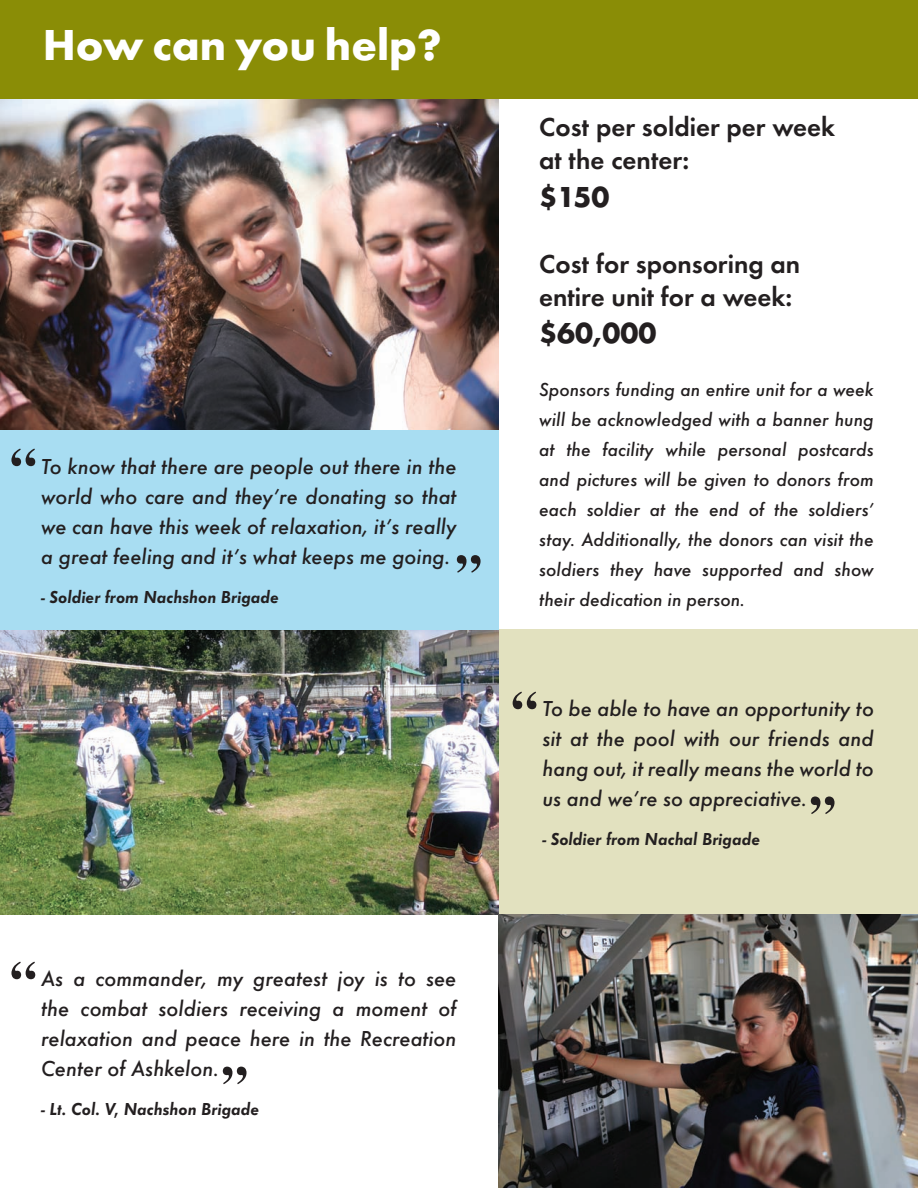
<style>
.page{position:relative;width:918px;height:1188px;background:#fff}
.page>*{position:absolute;margin:0;border:0;box-sizing:border-box;transform-origin:0 0}
.t1{font:700 52.5px "Times";color:#231f20}
.t2{font:700 45px "Futura T";color:#fff}
.t3{font:700 30px "Futura T";color:#231f20}
.t4{font:600 27px "Futura T";color:#231f20}
.t5{font:italic 500 22.5px/30px "Futura T";color:#231f20;text-align:justify}
.t6{font:italic 500 19.5px/30px "Futura T";color:#231f20;text-align:justify}
.t7{font:italic 600 18px "Futura T";color:#231f20}
</style>
<div class="page">
<div style="left:498px;top:630px;width:420px;height:318px;background:#e2e1bf"></div>
<img style="left:0;top:98px;width:499px;height:332px">
<img style="left:0;top:630px;width:499px;height:284px">
<div style="left:0;top:0;width:918px;height:98px;background:#8a8d06"></div>
<div style="left:0;top:430px;width:499px;height:200px;background:#a8ddf2"></div>
<img style="left:499px;top:915px;width:419px;height:273px">
<p class="t2" style="left:43px;top:18px;width:401px">How can you help?</p>
<p class="t1" style="left:10px;top:417px;width:28px">“</p>
<p class="t5" style="left:41px;top:451px;width:417px">To know that there are people out there in the world who care and they’re donating so that we can have this week of relaxation, it’s really a great feeling and it’s what keeps me going.</p>
<p class="t7" style="left:41px;top:586px;width:239px">- Soldier from Nachshon Brigade</p>
<p class="t1" style="left:455px;top:523px;width:28px">”</p>
<p class="t4" style="left:539px;top:111px;width:297px">Cost per soldier per week</p>
<p class="t4" style="left:539px;top:144px;width:151px">at the center:</p>
<p class="t3" style="left:539px;top:179px;width:72px">$150</p>
<p class="t4" style="left:539px;top:248px;width:263px">Cost for sponsoring an</p>
<p class="t4" style="left:539px;top:281px;width:255px">entire unit for a week:</p>
<p class="t3" style="left:539px;top:316px;width:119px">$60,000</p>
<p class="t6" style="left:539px;top:374px;width:336px">Sponsors funding an entire unit for a week will be acknowledged with a banner hung at the facility while personal postcards and pictures will be given to donors from each soldier at the end of the soldiers’ stay. Additionally, the donors can visit the soldiers they have supported and show their dedication in person.</p>
<p class="t1" style="left:511px;top:660px;width:28px">“</p>
<p class="t5" style="left:542px;top:694px;width:333px">To be able to have an opportunity to sit at the pool with our friends and hang out, it really means the world to us and we’re so appreciative.</p>
<p class="t7" style="left:542px;top:829px;width:219px">- Soldier from Nachal Brigade</p>
<p class="t1" style="left:809px;top:765px;width:28px">”</p>
<p class="t1" style="left:10px;top:930px;width:28px">“</p>
<p class="t5" style="left:41px;top:964px;width:417px">As a commander, my greatest joy is to see the combat soldiers receiving a moment of relaxation and peace here in the Recreation Center of Ashkelon.</p>
<p class="t7" style="left:41px;top:1099px;width:219px">- Lt. Col. V, Nachshon Brigade</p>
<p class="t1" style="left:221px;top:1035px;width:28px">”</p>
</div>
